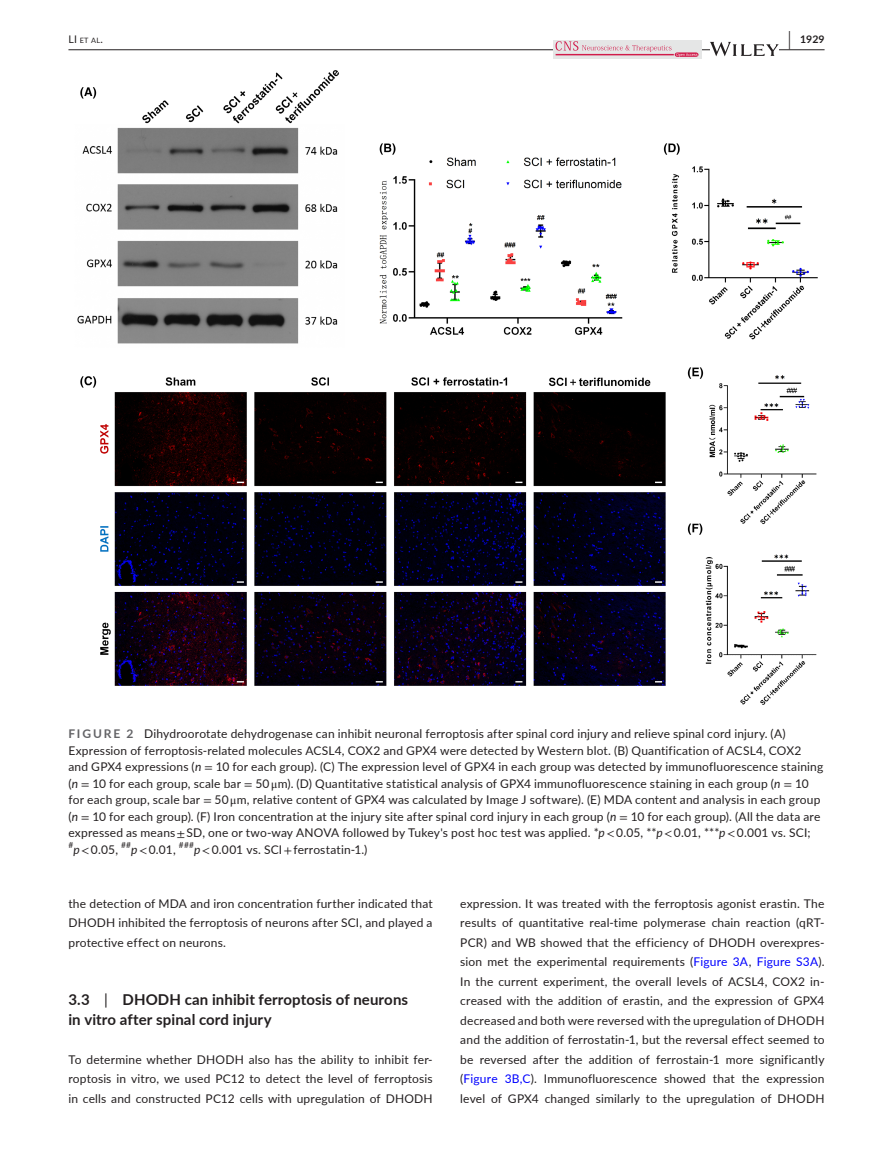
<style>
.page{position:relative;width:893px;height:1174px;background:#fff}
.page>*{position:absolute;margin:0;border:0;box-sizing:border-box;transform-origin:0 0}
.t1{font:700 15px/19.5px "Lato";letter-spacing:.005em;color:#231f20}
.t2{font:12px/19.5px "Lato";letter-spacing:.015em;color:#231f20;text-align:justify}
.t3{font:700 10.5px "Lato";color:#231f20}
.t4{font:8.4px "Lato";color:#231f20}
.t5{font:7.35px "Lato";color:#231f20}
.s1{font-size:10.5px}
.s2{font-size:19.5px}
.s3{font-weight:700;color:#636366}
.s4{font-style:italic}
.s5{font-family:"STIX"}
.s6{font-weight:400}
.s7{color:#00f}
</style>
<div class="page">
<hr style="left:68px;top:49px;width:756px;height:1px;background:#231f20">
<div style="left:553px;top:40px;width:148px;height:18px;background:#e5e6e6"></div>
<svg style="left:555px;top:41px;width:142px;height:16px"></svg>
<svg style="left:710px;top:42px;width:69px;height:14px"></svg>
<img style="left:77px;top:70px;width:741px;height:635px">
<p class="t5" style="left:68px;top:35px;width:36px"><span class="s1">LI</span> et al<span class="s1">.</span></p>
<p class="t3" style="left:789px;top:31px;width:37px"><span class="s2">|</span> 1929</p>
<p class="t2" style="left:68px;top:725px;width:756px;line-height:16.5px;text-align:left"><span class="s3">FIGURE 2</span> Dihydroorotate dehydrogenase can inhibit neuronal ferroptosis after spinal cord injury and relieve spinal cord injury. (A)<br>Expression of ferroptosis-related molecules ACSL4, COX2 and GPX4 were detected by Western blot. (B) Quantification of ACSL4, COX2 and GPX4 expressions (<span class="s4">n</span> <span class="s5">=</span> 10 for each group). (C) The expression level of GPX4 in each group was detected by immunofluorescence staining (<span class="s4">n</span> <span class="s5">=</span> 10 for each group, scale bar <span class="s5">=</span> 50 <span class="s5">μ</span>m). (D) Quantitative statistical analysis of GPX4 immunofluorescence staining in each group (<span class="s4">n</span> <span class="s5">=</span> 10 for each group, scale bar <span class="s5">=</span> 50 <span class="s5">μ</span>m, relative content of GPX4 was calculated by Image J software). (E) MDA content and analysis in each group (<span class="s4">n</span> <span class="s5">=</span> 10 for each group). (F) Iron concentration at the injury site after spinal cord injury in each group (<span class="s4">n</span> <span class="s5">=</span> 10 for each group). (All the data are expressed as means <span class="s5">±</span> SD, one or two-way ANOVA followed by Tukey's post hoc test was applied. *<span class="s4">p</span><span class="s5">&lt;</span> 0.05, **<span class="s4">p</span><span class="s5">&lt;</span> 0.01, ***<span class="s4">p</span><span class="s5">&lt;</span> 0.001 vs. SCI;</p>
<p class="t4" style="left:68px;top:839px;width:6px">#</p>
<p class="t2" style="left:73px;top:839px;width:46px"><span class="s4">p</span><span class="s5">&lt;</span> 0.05,</p>
<p class="t4" style="left:121px;top:839px;width:12px">##</p>
<p class="t2" style="left:131px;top:839px;width:46px"><span class="s4">p</span><span class="s5">&lt;</span> 0.01,</p>
<p class="t4" style="left:179px;top:839px;width:17px">###</p>
<p class="t2" style="left:194px;top:839px;width:175px"><span class="s4">p</span><span class="s5">&lt;</span> 0.001 vs. SCI <span class="s5">+</span> ferrostatin-1.)</p>
<p class="t2" style="left:68px;top:893px;width:366px">the detection of MDA and iron concentration further indicated that DHODH inhibited the ferroptosis of neurons after SCI, and played a protective effect on neurons.</p>
<p class="t1" style="left:68px;top:989px;width:341px">3.3 <span class="s6">|</span> DHODH can inhibit ferroptosis of neurons in vitro after spinal cord injury</p>
<p class="t2" style="left:68px;top:1049px;width:366px">To determine whether DHODH also has the ability to inhibit fer&shy;roptosis in vitro, we used PC12 to detect the level of ferroptosis in cells and constructed PC12 cells with upregulation of DHODH</p>
<p class="t2" style="left:460px;top:893px;width:366px">expression. It was treated with the ferroptosis agonist erastin. The results of quantitative real-time polymerase chain reaction (qRT-PCR) and WB showed that the efficiency of DHODH overexpres&shy;sion met the experimental requirements (<span class="s7">Figure 3A</span>, <span class="s7">Figure S3A</span>).<br>In the current experiment, the overall levels of ACSL4, COX2 in&shy;creased with the addition of erastin, and the expression of GPX4 decreased and both were reversed with the upregulation of DHODH and the addition of ferrostatin-1, but the reversal effect seemed to be reversed after the addition of ferrostain-1 more significantly (<span class="s7">Figure 3B,C</span>). Immunofluorescence showed that the expression level of GPX4 changed similarly to the upregulation of DHODH</p>
</div>
